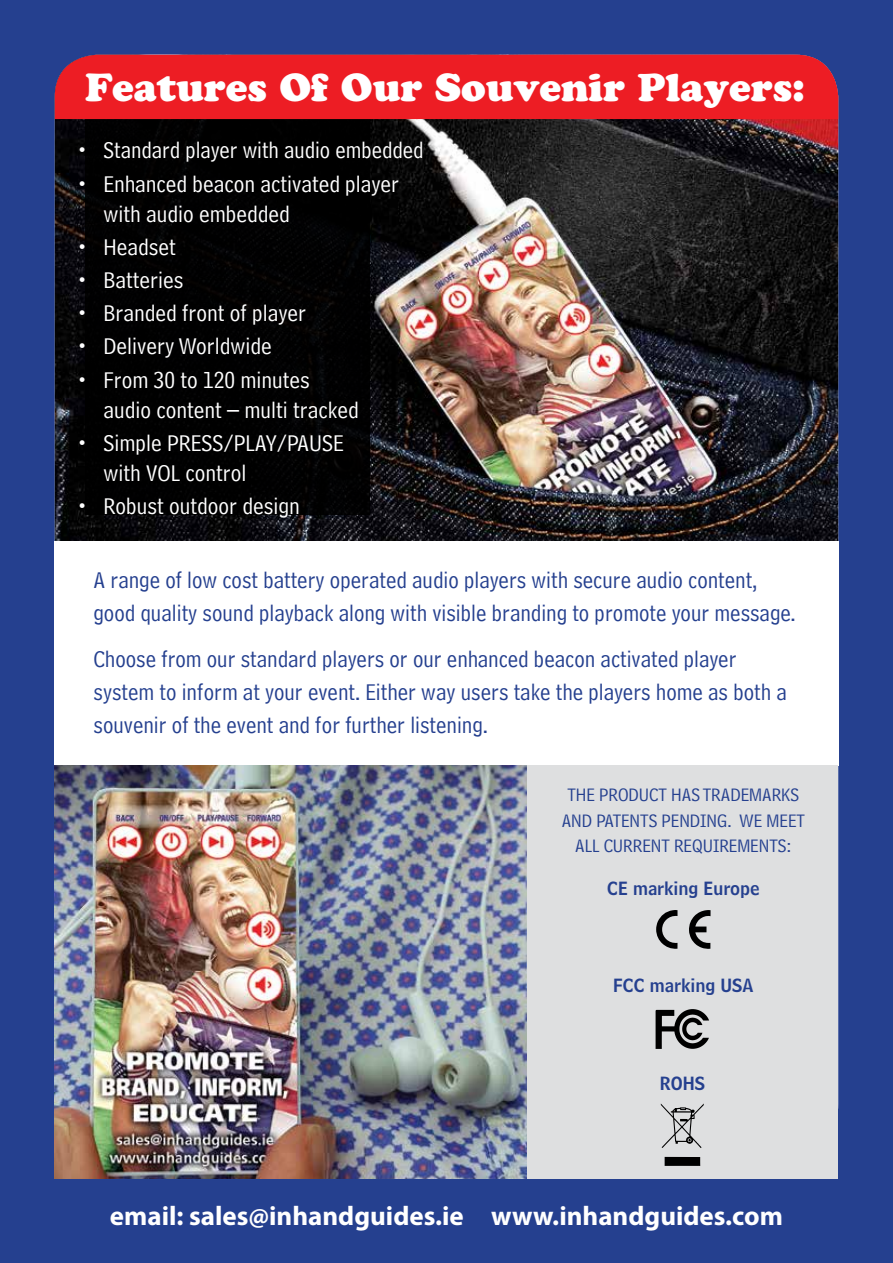
<style>
.page{position:relative;width:893px;height:1263px;background:#25408f}
.page>*{position:absolute;margin:0;border:0;box-sizing:border-box;transform-origin:0 0}
.t1{font:39px "Cooper Black Std";color:#fff}
.t2{font:700 27px "Myriad Pro";color:#fff}
.t3{font:24px/33px "Bell Centennial Address";color:#25408f}
.t4{font:24px/30px "Bell Centennial Address";color:#fff}
.t5{font:19.05px "Bell Centennial Address";color:#25408f}
.t6{font:18px "Bell Centennial Name And Number";color:#25408f}
</style>
<div class="page">
<img style="left:55px;top:119px;width:783px;height:422px">
<div style="left:85px;top:113px;width:285px;height:401px;background:#000"></div>
<div style="left:54px;top:541px;width:785px;height:224px;background:#fff"></div>
<img style="left:55px;top:765px;width:472px;height:413px">
<div style="left:527px;top:765px;width:310px;height:413px;background:#dedfe0"></div>
<div style="left:55px;top:55px;width:783px;height:64px;background:#ed1d24"></div>
<svg style="left:656px;top:910px;width:21px;height:39px"></svg>
<svg style="left:689px;top:910px;width:22px;height:39px"></svg>
<svg style="left:656px;top:1009px;width:53px;height:40px"></svg>
<svg style="left:665px;top:1157px;width:35px;height:9px"></svg>
<svg style="left:661px;top:1103px;width:43px;height:45px"></svg>
<h1 class="t1" style="left:85px;top:64px;width:721px">Features Of Our Souvenir Players:</h1>
<p class="t4" style="left:75px;top:135px;width:350px">• Standard player with audio embedded</p>
<p class="t4" style="left:104px;top:169px;width:297px;text-indent:-28px">• Enhanced beacon activated player with audio embedded</p>
<p class="t4" style="left:75px;top:232px;width:102px">• Headset</p>
<p class="t4" style="left:75px;top:265px;width:110px">• Batteries</p>
<p class="t4" style="left:75px;top:298px;width:232px">• Branded front of player</p>
<p class="t4" style="left:75px;top:331px;width:198px">• Delivery Worldwide</p>
<p class="t4" style="left:104px;top:365px;width:257px;text-indent:-28px">• From 30 to 120 minutes audio content – multi tracked</p>
<p class="t4" style="left:104px;top:428px;width:242px;text-indent:-28px">• Simple PRESS/PLAY/PAUSE with VOL control</p>
<p class="t4" style="left:75px;top:491px;width:226px">• Robust outdoor design</p>
<p class="t3" style="left:94px;top:563px;width:704px">A range of low cost battery operated audio players with secure audio content, good quality sound playback along with visible branding to promote your message.</p>
<p class="t3" style="left:94px;top:642px;width:695px">Choose from our standard players or our enhanced beacon activated player system to inform at your event. Either way users take the players home as both a souvenir of the event and for further listening.</p>
<p class="t5" style="left:567px;top:784px;width:233px">The product has trademarks</p>
<p class="t5" style="left:562px;top:809px;width:227px">and patents PENDING. We meet</p>
<p class="t5" style="left:575px;top:835px;width:218px">all cu rrent requirements:</p>
<p class="t6" style="left:607px;top:877px;width:154px">CE marking Europe</p>
<p class="t6" style="left:613px;top:974px;width:142px">FCC marking USA</p>
<p class="t6" style="left:660px;top:1072px;width:47px">ROHS</p>
<p class="t2" style="left:110px;top:1199px;width:674px">email: sales@inhandguides.ie www.inhandguides.com</p>
</div>
